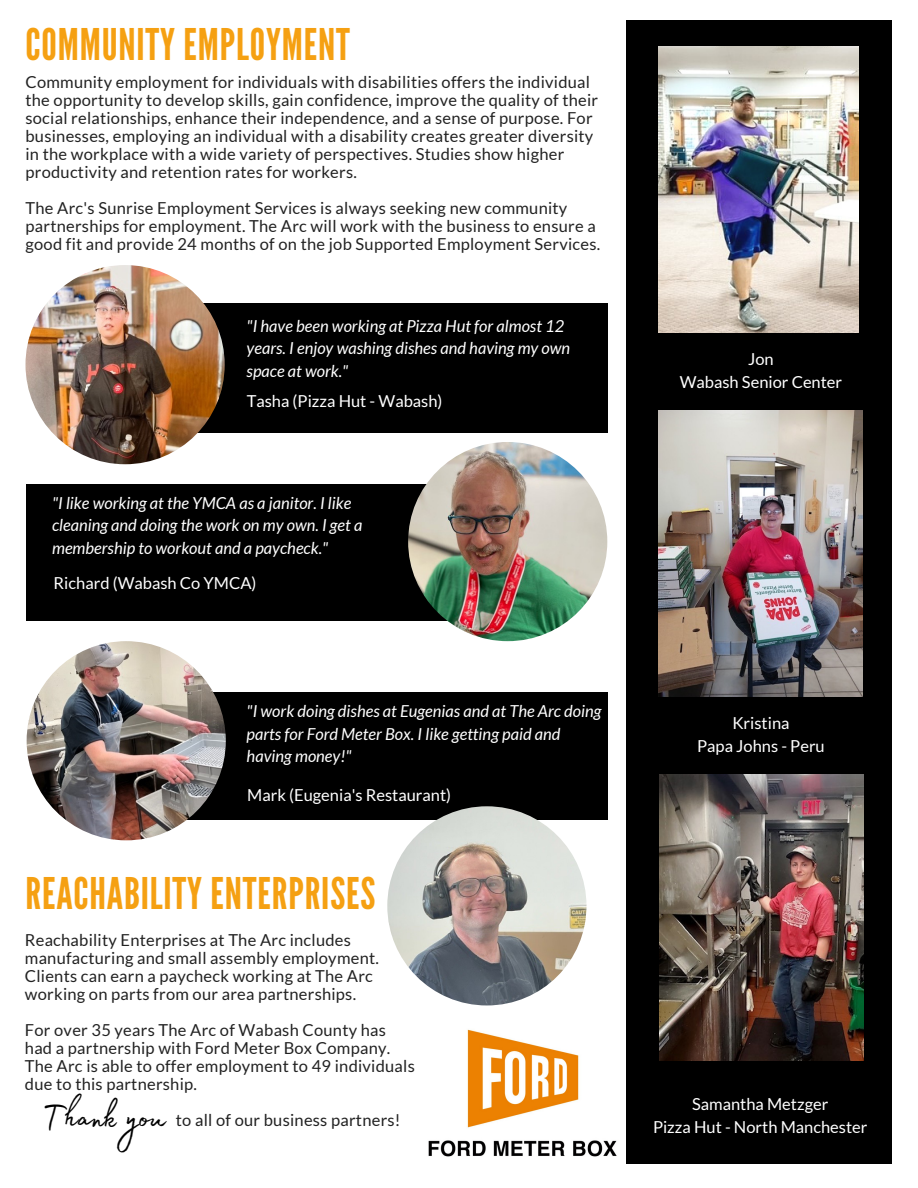
<style>
.page{position:relative;width:918px;height:1188px;background:#fff}
.page>*{position:absolute;margin:0;border:0;box-sizing:border-box;transform-origin:0 0}
.t1{font:43.65px "League Gothic";letter-spacing:.02em;color:#f5a012}
.t2{font:43.5px "Madelyn Fill";color:#000}
.t3{font:16.5px/18px "Lato";letter-spacing:.015em;color:#222}
.t4{font:italic 16.5px/22.5px "Lato";color:#fff}
.t5{font:16.5px "Lato";color:#fff}
</style>
<div class="page">
<div style="left:626px;top:21px;width:266px;height:1143px;background:#000"></div>
<img style="left:659px;top:411px;width:203px;height:286px">
<img style="left:659px;top:47px;width:200px;height:285px">
<img style="left:659px;top:775px;width:204px;height:286px">
<div style="left:166px;top:303px;width:441px;height:129px;background:#000"></div>
<img style="left:26px;top:265px;width:199px;height:199px;border-radius:50%">
<div style="left:27px;top:484px;width:441px;height:137px;background:#000"></div>
<img style="left:408px;top:442px;width:199px;height:199px;border-radius:50%">
<div style="left:167px;top:692px;width:441px;height:128px;background:#000"></div>
<img style="left:27px;top:641px;width:199px;height:199px;border-radius:50%">
<img style="left:387px;top:806px;width:199px;height:199px;border-radius:50%">
<img style="left:428px;top:1029px;width:189px;height:128px">
<p class="t1" style="left:26px;top:19px;width:326px">COMMUNITY EMPLOYMENT</p>
<p class="t3" style="left:26px;top:73px;width:574px">Community employment for individuals with disabilities offers the individual the opportunity to develop skills, gain confidence, improve the quality of their social relationships, enhance their independence, and a sense of purpose. For businesses, employing an individual with a disability creates greater diversity in the workplace with a wide variety of perspectives. Studies show higher productivity and retention rates for workers.</p>
<p class="t3" style="left:26px;top:199px;width:576px">The Arc's Sunrise Employment Services is always seeking new community partnerships for employment. The Arc will work with the business to ensure a good fit and provide 24 months of on the job Supported Employment Services.</p>
<p class="t4" style="left:247px;top:314px;width:319px">"I have been working at Pizza Hut for almost 12</p>
<p class="t4" style="left:247px;top:337px;width:325px">years. I enjoy washing dishes and having my own space at work."</p>
<p class="t5" style="left:247px;top:391px;width:197px">Tasha (Pizza Hut - Wabash)</p>
<p class="t4" style="left:52px;top:491px;width:312px">"I like working at the YMCA as a janitor. I like cleaning and doing the work on my own. I get a membership to workout and a paycheck."</p>
<p class="t5" style="left:54px;top:573px;width:204px">Richard (Wabash Co YMCA)</p>
<p class="t4" style="left:247px;top:700px;width:356px">"I work doing dishes at Eugenias and at The Arc doing parts for Ford Meter Box. I like getting paid and having money!"</p>
<p class="t5" style="left:247px;top:785px;width:205px">Mark (Eugenia's Restaurant)</p>
<p class="t1" style="left:26px;top:868px;width:351px">REACHABILITY ENTERPRISES</p>
<p class="t3" style="left:25px;top:931px;width:328px">Reachability Enterprises at The Arc includes</p>
<p class="t3" style="left:25px;top:949px;width:356px">manufacturing and small assembly employment.</p>
<p class="t3" style="left:25px;top:967px;width:350px">Clients can earn a paycheck working at The Arc</p>
<p class="t3" style="left:25px;top:985px;width:333px">working on parts from our area partnerships.</p>
<p class="t3" style="left:25px;top:1021px;width:363px">For over 35 years The Arc of Wabash County has</p>
<p class="t3" style="left:25px;top:1039px;width:367px">had a partnership with Ford Meter Box Company.</p>
<p class="t3" style="left:25px;top:1057px;width:391px">The Arc is able to offer employment to 49 individuals</p>
<p class="t3" style="left:25px;top:1075px;width:174px">due to this partnership.</p>
<p class="t2" style="left:42px;top:1085px;width:126px">Thank you</p>
<p class="t3" style="left:176px;top:1111px;width:226px">to all of our business partners!</p>
<p class="t5" style="left:748px;top:349px;width:27px">Jon</p>
<p class="t5" style="left:680px;top:372px;width:164px">Wabash Senior Center</p>
<p class="t5" style="left:732px;top:713px;width:59px">Kristina</p>
<p class="t5" style="left:697px;top:735px;width:129px">Papa Johns - Peru</p>
<p class="t5" style="left:692px;top:1094px;width:138px">Samantha Metzger</p>
<p class="t5" style="left:653px;top:1117px;width:216px">Pizza Hut - North Manchester</p>
</div>
